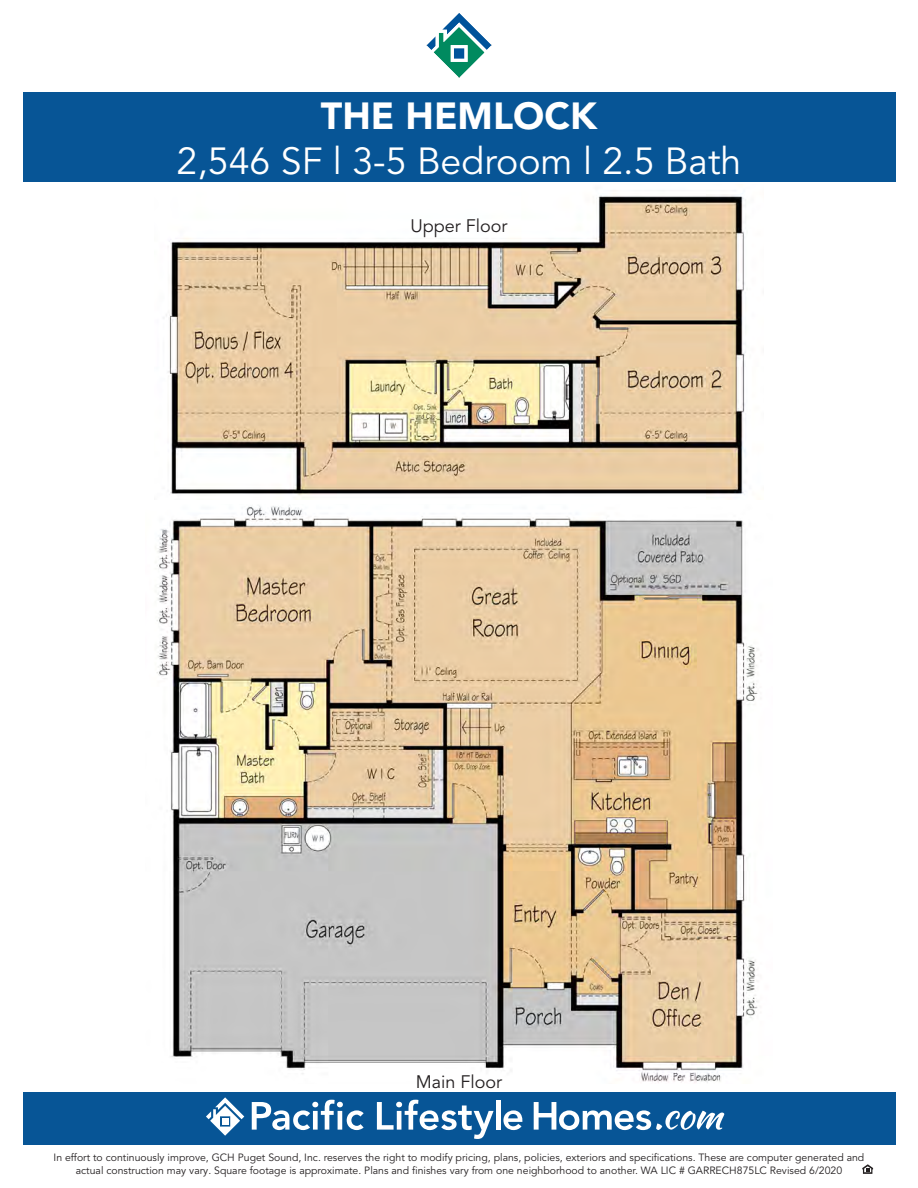
<style>
.page{position:relative;width:918px;height:1188px;background:#fff}
.page>*{position:absolute;margin:0;border:0;box-sizing:border-box;transform-origin:0 0}
.t1{font:37.5px "Avenir LT Pro";color:#fff}
.t2{font:900 37.5px "Avenir LT Pro";color:#fff}
.t3{font:18px "Avenir LT Pro";color:#231f20}
.t4{font:10.5px/12.6px "Avenir LT Pro";color:#231f20;text-align:center}
</style>
<div class="page">
<div style="left:23px;top:93px;width:872px;height:89px;background:#075596"></div>
<div style="left:23px;top:1092px;width:872px;height:52px;background:#075596"></div>
<svg style="left:206px;top:1097px;width:38px;height:39px"></svg>
<svg style="left:252px;top:1100px;width:112px;height:30px"></svg>
<svg style="left:377px;top:1100px;width:117px;height:39px"></svg>
<hr style="left:496px;top:1100px;width:4px;height:30px;background:#fff">
<svg style="left:503px;top:1110px;width:19px;height:20px"></svg>
<svg style="left:534px;top:1102px;width:190px;height:28px"></svg>
<img style="left:426px;top:14px;width:66px;height:64px">
<svg style="left:862px;top:1164px;width:11px;height:10px"></svg>
<img style="left:157px;top:506px;width:602px;height:577px">
<img style="left:163px;top:193px;width:583px;height:306px">
<p class="t2" style="left:321px;top:93px;width:278px">THE HEMLOCK</p>
<p class="t1" style="left:177px;top:139px;width:566px">2,546 SF l 3-5 Bedroom l 2.5 Bath</p>
<p class="t3" style="left:411px;top:215px;width:98px">Upper Floor</p>
<p class="t3" style="left:416px;top:1071px;width:88px">Main Floor</p>
<p class="t4" style="left:54px;top:1152px;width:812px">In effort to continuously improve, GCH Puget Sound, Inc. reserves the right to modify pricing, plans, policies, exteriors and specifications. These are computer generated and actual construction may vary. Square footage is approximate. Plans and finishes vary from one neighborhood to another. WA LIC # GARRECH875LC Revised 6/2020</p>
</div>
